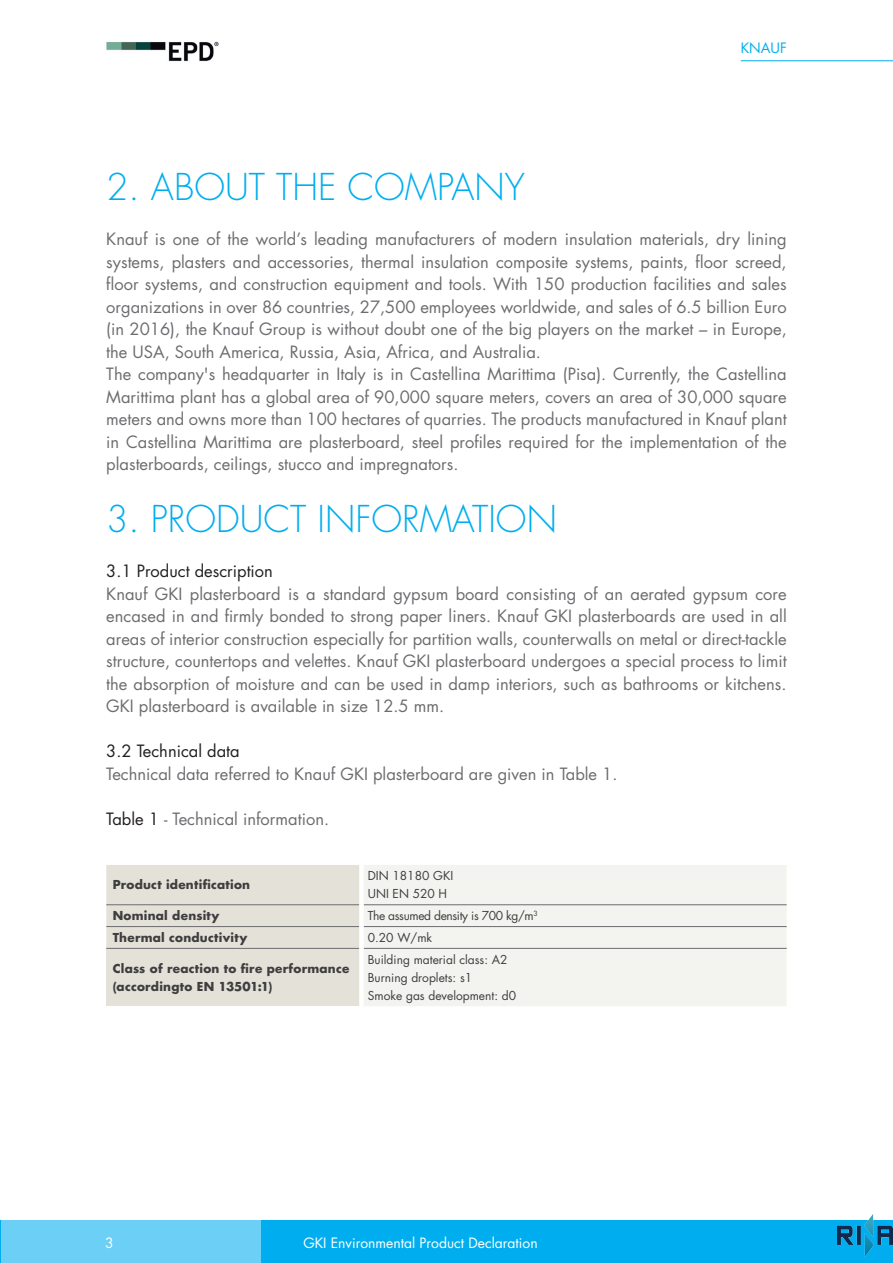
<style>
.page{position:relative;width:893px;height:1263px;background:#fff}
.page>*{position:absolute;margin:0;border:0;box-sizing:border-box;transform-origin:0 0}
.t1{font:300 36px "Futura Std";color:#00aeef}
.t2{font:16.5px/22.5px "Futura Std";color:#6c6d70}
.t3{font:16.5px "Futura Std";color:#231f20}
.t4{font:13.95px "Futura Std";color:#fff}
.t5{font:13.95px "Futura Std";color:#00aeef}
.t6{font:700 12px/18px "Futura Std";letter-spacing:.02em;color:#3e3e3f}
.t7{font:12px/18px "Futura Std";color:#3e3e3f}
.t8{font:12px "Futura Std";letter-spacing:-.03em;color:#3e3e3f}
.s1{color:#231f20}
</style>
<div class="page">
<div style="left:1px;top:1220px;width:892px;height:43px;background:#6bcff6"></div>
<div style="left:261px;top:1220px;width:632px;height:43px;background:#00aeef"></div>
<hr style="left:741px;top:60px;width:152px;height:1px;background:#00aeef">
<img style="left:106px;top:41px;width:113px;height:21px">
<hr style="left:0;top:1220px;width:1px;height:43px;background:#00aeef">
<div style="left:106px;top:865px;width:253px;height:83px;background:#e3e1d8"></div>
<div style="left:364px;top:865px;width:423px;height:141px;background:#f3f3ef"></div>
<div style="left:106px;top:948px;width:255px;height:58px;background:#e3e1d8"></div>
<hr style="left:106px;top:904px;width:253px;height:1px;background:#6c6d70">
<hr style="left:364px;top:904px;width:423px;height:1px;background:#6c6d70">
<hr style="left:106px;top:926px;width:253px;height:1px;background:#6c6d70">
<hr style="left:364px;top:926px;width:423px;height:1px;background:#6c6d70">
<hr style="left:106px;top:948px;width:253px;height:1px;background:#6c6d70">
<hr style="left:364px;top:948px;width:423px;height:1px;background:#6c6d70">
<div style="left:359px;top:948px;width:5px;height:58px;background:#fff"></div>
<img style="left:838px;top:1214px;width:55px;height:43px">
<h1 class="t1" style="left:106px;top:165px;width:420px">2. ABOUT THE COMPANY</h1>
<p class="t5" style="left:741px;top:39px;width:47px">KNAUF</p>
<p class="t2" style="left:106px;top:228px;width:682px">Knauf is one of the world’s leading manufacturers of modern insulation materials, dry lining systems, plasters and accessories, thermal insulation composite systems, paints, floor screed, floor systems, and construction equipment and tools. With 150 production facilities and sales organizations in over 86 countries, 27,500 employees worldwide, and sales of 6.5 billion Euro (in 2016), the Knauf Group is without doubt one of the big players on the market – in Europe, the USA, South America, Russia, Asia, Africa, and Australia.<br>The company's headquarter in Italy is in Castellina Marittima (Pisa). Currently, the Castellina Marittima plant has a global area of 90,000 square meters, covers an area of 30,000 square meters and owns more than 100 hectares of quarries. The products manufactured in Knauf plant in Castellina Marittima are plasterboard, steel profiles required for the implementation of the plasterboards, ceilings, stucco and impregnators.</p>
<h1 class="t1" style="left:106px;top:497px;width:452px">3. PRODUCT INFORMATION</h1>
<p class="t3" style="left:106px;top:561px;width:168px">3.1 Product description</p>
<p class="t2" style="left:106px;top:583px;width:682px;text-align:justify">Knauf GKI plasterboard is a standard gypsum board consisting of an aerated gypsum core encased in and firmly bonded to strong paper liners. Knauf GKI plasterboards are used in all areas of interior construction especially for partition walls, counterwalls on metal or direct-tackle structure, countertops and velettes. Knauf GKI plasterboard undergoes a special process to limit the absorption of moisture and can be used in damp interiors, such as bathrooms or kitchens.<br>GKI plasterboard is available in size 12.5 mm.</p>
<p class="t3" style="left:106px;top:741px;width:135px">3.2 Technical data</p>
<p class="t2" style="left:106px;top:763px;width:513px">Technical data referred to Knauf GKI plasterboard are given in Table 1.</p>
<p class="t2" style="left:106px;top:808px;width:224px"><span class="s1">Table 1</span> - Technical information.</p>
<p class="t6" style="left:113px;top:876px;width:139px">Product identification</p>
<p class="t7" style="left:368px;top:867px;width:87px">DIN 18180 GKI<br>UNI EN 520 H</p>
<p class="t6" style="left:113px;top:906px;width:108px">Nominal density</p>
<p class="t8" style="left:368px;top:908px;width:171px">The assumed density is 700 kg/m<sup>3</sup></p>
<p class="t6" style="left:113px;top:928px;width:136px">Thermal conductivity</p>
<p class="t7" style="left:368px;top:929px;width:66px">0.20 W/mk</p>
<p class="t6" style="left:113px;top:959px;width:238px">Class of reaction to fire performance (accordingto EN 13501:1)</p>
<p class="t7" style="left:368px;top:950px;width:150px">Building material class: A2<br>Burning droplets: s1<br>Smoke gas development: d0</p>
<p class="t4" style="left:105px;top:1234px;width:10px">3</p>
<p class="t4" style="left:303px;top:1234px;width:236px">GKI Environmental Product Declaration</p>
</div>
